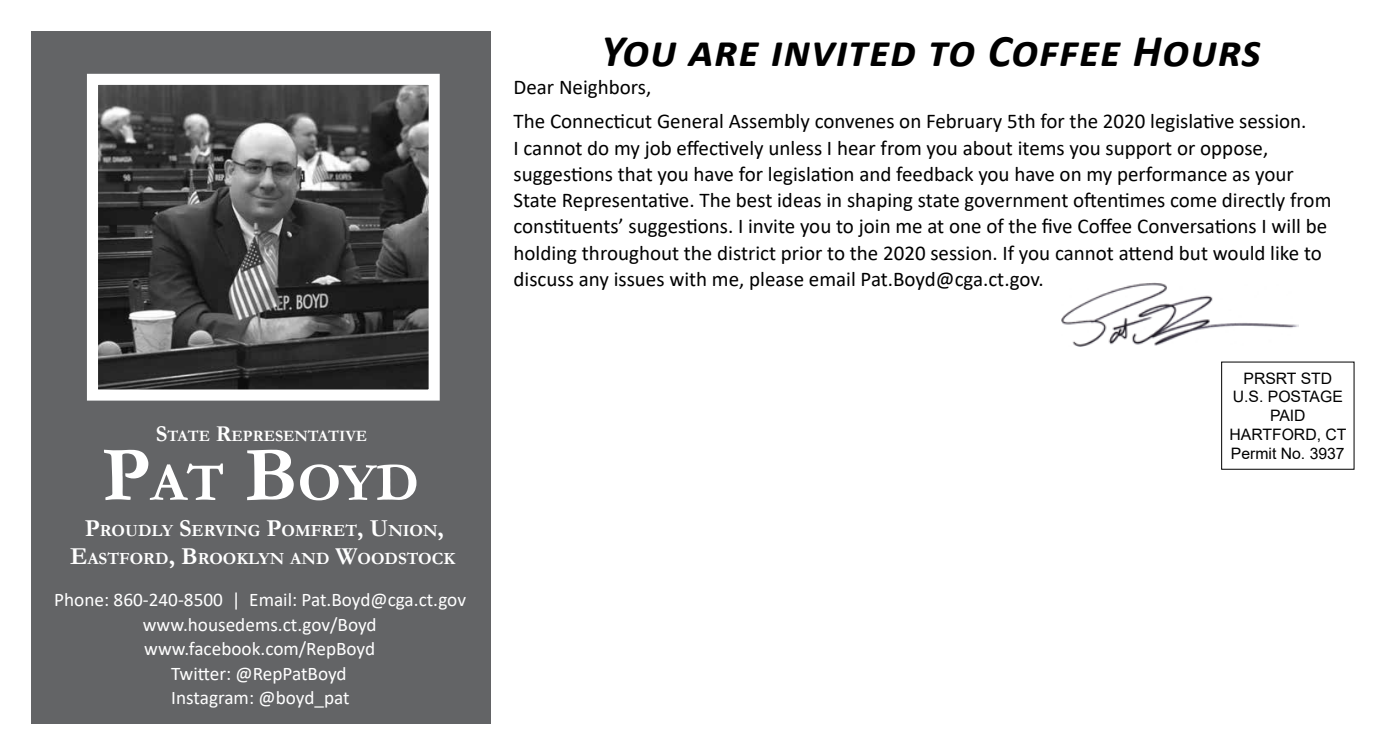
<style>
.page{position:relative;width:1386px;height:756px;background:#fff}
.page>*{position:absolute;margin:0;border:0;box-sizing:border-box;transform-origin:0 0}
.t1{font:700 55.12px "Garamond";color:#fff}
.t2{font:italic 700 45.5px "Calibri";letter-spacing:.02em;color:#000}
.t3{font:21px/26.2px "Calibri";color:#000}
.t4{font:19.25px/24.5px "Calibri";color:#fff;text-align:center}
.t5{font:700 17.15px/28px "Garamond";color:#fff;text-align:center}
.t6{font:700 15.92px "Garamond";color:#fff}
.t7{font:15.75px/18.9px "Arial";color:#000;text-align:center}
.s1{font-size:22.75px}
.s2{font-size:78.75px}
.s3{font-size:24.5px}
</style>
<div class="page">
<div style="left:31px;top:32px;width:460px;height:692px;background:#636466"></div>
<img style="left:99px;top:86px;width:329px;height:303px">
<div style="left:87px;top:74px;width:353px;height:327px;border:11px solid #fff"></div>
<img style="left:1061px;top:282px;width:237px;height:65px">
<p class="t6" style="left:156px;top:425px;width:213px"><span class="s1">S</span>TATE <span class="s1">R</span>EPRESENTATIVE</p>
<h1 class="t1" style="left:102px;top:445px;width:318px"><span class="s2">P</span>AT <span class="s2">B</span>OYD</h1>
<p class="t5" style="left:70px;top:517px;width:386px"><span class="s3">P</span>ROUDLY <span class="s3">S</span>ERVING <span class="s3">P</span>OMFRET<span class="s3">, U</span>NION<span class="s3">,<br>E</span>ASTFORD<span class="s3">, B</span>ROOKLYN AND <span class="s3">W</span>OODSTOCK</p>
<p class="t4" style="left:54px;top:587px;width:413px">Phone: 860-240-8500 | Email: Pat.Boyd@cga.ct.gov www.housedems.ct.gov/Boyd www.facebook.com/RepBoyd<br>Twitter: @RepPatBoyd<br>Instagram: @boyd_pat</p>
<h2 class="t2" style="left:601px;top:18px;width:662px">You are invited to Coffee Hours</h2>
<p class="t3" style="left:514px;top:70px;width:795px;line-height:34.1px">Dear Neighbors,<br>The Connecticut General Assembly convenes on February 5th for the 2020 legislative session.</p>
<p class="t3" style="left:514px;top:134px;width:819px">I cannot do my job effectively unless I hear from you about items you support or oppose, suggestions that you have for legislation and feedback you have on my performance as your State Representative. The best ideas in shaping state government oftentimes come directly from constituents’ suggestions. I invite you to join me at one of the five Coffee Conversations I will be holding throughout the district prior to the 2020 session. If you cannot attend but would like to discuss any issues with me, please email Pat.Boyd@cga.ct.gov.</p>
<p class="t7" style="left:1230px;top:369px;width:118px">PRSRT STD<br>U.S. POSTAGE<br>PAID<br>HARTFORD, CT<br>Permit No. 3937</p>
</div>
